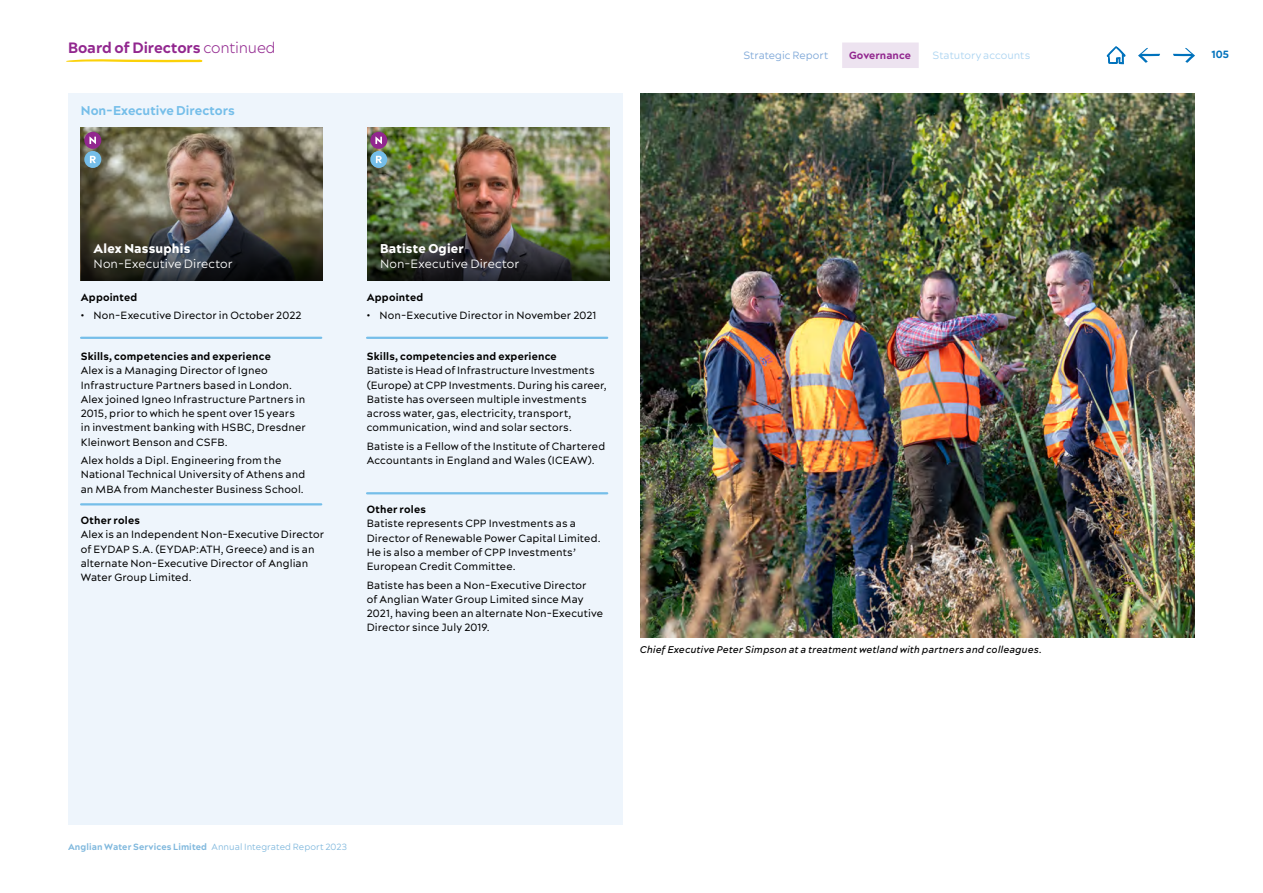
<style>
.page{position:relative;width:1263px;height:893px;background:#fff}
.page>*{position:absolute;margin:0;border:0;box-sizing:border-box;transform-origin:0 0}
.Page_Title{font:800 15px "Acherus Grotesque";letter-spacing:-.005em;color:#92278f}
.t1{font:900 12.75px "Acherus Grotesque";letter-spacing:.015em;color:#fff}
.Subhead_Level_2{font:800 12.75px "Acherus Grotesque";color:#75bee9}
.t2{font:12px "Acherus Grotesque";letter-spacing:.005em;color:#fff}
.Board__7pt{font:10.5px/14.2px "Acherus Grotesque";letter-spacing:.01em;color:#000}
.Board__7pt-2{font:800 10.5px "Acherus Grotesque";letter-spacing:.02em;color:#000}
.t3{font:10.5px "Acherus Grotesque";letter-spacing:-.005em;color:#acd4f1}
.t4{font:10.5px "Acherus Grotesque";color:#7da7d8}
.t5{font:800 10.5px "Acherus Grotesque";letter-spacing:.005em;color:#92278f}
.t6{font:800 10.5px "Acherus Grotesque";color:#0072bc}
.t7{font:italic 500 9.75px "Acherus Grotesque";letter-spacing:.015em;color:#000}
.t8{font:800 9px "Acherus Grotesque";letter-spacing:.01em;color:#0072bc}
.s1{font-weight:300}
.s2{font-weight:800}
.s3{font-weight:400}
</style>
<div class="page">
<div style="left:68px;top:94px;width:555px;height:731px;background:#eef5fc"></div>
<img style="left:81px;top:128px;width:242px;height:84px">
<svg style="left:81px;top:212px;width:242px;height:69px;background:#3c3b35"></svg>
<img style="left:367px;top:128px;width:242px;height:90px">
<img style="left:367px;top:218px;width:242px;height:63px">
<img style="left:640px;top:94px;width:555px;height:544px">
<svg style="left:66px;top:59px;width:137px;height:3px"></svg>
<hr style="left:367px;top:337px;width:240px;height:2px;background:#75bee9">
<hr style="left:81px;top:337px;width:240px;height:2px;background:#75bee9">
<hr style="left:367px;top:492px;width:240px;height:2px;background:#75bee9">
<hr style="left:81px;top:503px;width:240px;height:2px;background:#75bee9">
<svg style="left:370px;top:151px;width:17px;height:17px"></svg>
<svg style="left:376px;top:156px;width:6px;height:7px"></svg>
<div style="left:84px;top:151px;width:17px;height:17px;background:#75bee9;border-radius:50%"></div>
<svg style="left:90px;top:156px;width:6px;height:7px"></svg>
<div style="left:370px;top:132px;width:17px;height:17px;background:#92278f;border-radius:50%"></div>
<svg style="left:375px;top:137px;width:7px;height:7px"></svg>
<div style="left:84px;top:132px;width:17px;height:17px;background:#92278f;border-radius:50%"></div>
<svg style="left:89px;top:137px;width:7px;height:7px"></svg>
<div style="left:842px;top:43px;width:77px;height:25px;background:#ede3f0"></div>
<svg style="left:1173px;top:48px;width:22px;height:15px"></svg>
<svg style="left:1138px;top:48px;width:22px;height:15px"></svg>
<svg style="left:1107px;top:47px;width:18px;height:17px"></svg>
<p class="Page_Title" style="left:68px;top:38px;width:209px">Board of Directors <span class="s1">continued</span></p>
<h2 class="Subhead_Level_2" style="left:81px;top:103px;width:156px">Non-Executive Directors</h2>
<p class="t4" style="left:743px;top:49px;width:87px">Strategic Report</p>
<p class="t5" style="left:849px;top:49px;width:64px">Governance</p>
<p class="t3" style="left:932px;top:49px;width:99px">Statutory accounts</p>
<p class="t1" style="left:94px;top:240px;width:98px">Alex Nassuphis</p>
<p class="t2" style="left:94px;top:256px;width:141px">Non-Executive Director</p>
<p class="Board__7pt-2" style="left:81px;top:290px;width:58px">Appointed</p>
<p class="Board__7pt" style="left:81px;top:308px;width:222px"><span class="s2">•</span> Non-Executive Director in October 2022</p>
<p class="Board__7pt" style="left:81px;top:349px;width:227px"><span class="s2">Skills, competencies and experience<br></span>Alex is a Managing Director of Igneo Infrastructure Partners based in London.<br>Alex joined Igneo Infrastructure Partners in 2015, prior to which he spent over 15 years in investment banking with HSBC, Dresdner Kleinwort Benson and CSFB.</p>
<p class="Board__7pt" style="left:81px;top:453px;width:226px">Alex holds a Dipl. Engineering from the<br>National Technical University of Athens and an MBA from Manchester Business School.</p>
<p class="Board__7pt" style="left:81px;top:513px;width:245px"><span class="s2">Other roles<br></span>Alex is an Independent Non-Executive Director of EYDAP S.A. (EYDAP:ATH, Greece) and is an alternate Non-Executive Director of Anglian Water Group Limited.</p>
<p class="t1" style="left:380px;top:240px;width:85px">Batiste Ogier</p>
<p class="t2" style="left:380px;top:256px;width:141px">Non-Executive Director</p>
<p class="Board__7pt-2" style="left:367px;top:290px;width:58px">Appointed</p>
<p class="Board__7pt" style="left:367px;top:308px;width:231px"><span class="s2">•</span> Non-Executive Director in November 2021</p>
<p class="Board__7pt" style="left:367px;top:349px;width:241px"><span class="s2">Skills, competencies and experience<br></span>Batiste is Head of Infrastructure Investments (Europe) at CPP Investments. During his career, Batiste has overseen multiple investments across water, gas, electricity, transport, communication, wind and solar sectors.</p>
<p class="Board__7pt" style="left:367px;top:439px;width:240px">Batiste is a Fellow of the Institute of Chartered<br>Accountants in England and Wales (ICEAW).</p>
<p class="Board__7pt" style="left:367px;top:502px;width:235px"><span class="s2">Other roles<br></span>Batiste represents CPP Investments as a<br>Director of Renewable Power Capital Limited.<br>He is also a member of CPP Investments’<br>European Credit Committee.</p>
<p class="Board__7pt" style="left:367px;top:577px;width:238px">Batiste has been a Non-Executive Director<br>of Anglian Water Group Limited since May 2021, having been an alternate Non-Executive Director since July 2019.</p>
<p class="t7" style="left:640px;top:643px;width:404px">Chief Executive Peter Simpson at a treatment wetland with partners and colleagues.</p>
<p class="t8" style="left:68px;top:841px;width:280px">Anglian Water Services Limited <span class="s3">Annual Integrated Report 2023</span></p>
<p class="t6" style="left:1211px;top:48px;width:19px">105</p>
</div>
